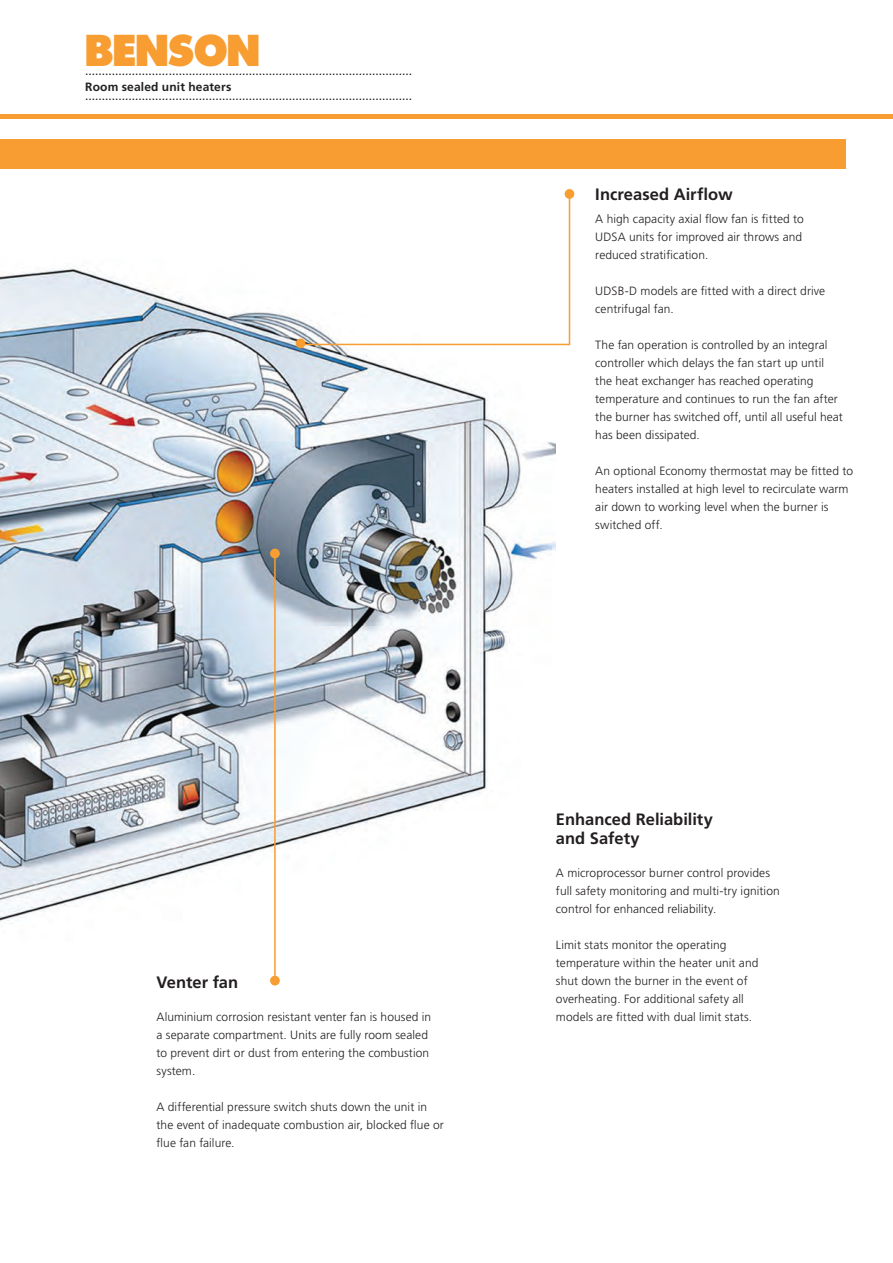
<style>
.page{position:relative;width:893px;height:1263px;background:#fff}
.page>*{position:absolute;margin:0;border:0;box-sizing:border-box;transform-origin:0 0}
.t1{font:700 expanded 46.8px "Futura P";letter-spacing:.005em;color:#f89d31}
.t2{font:700 16.5px "Frutiger LT Pro";color:#231f20}
.t3{font:300 12px/18px "Frutiger LT Pro";letter-spacing:.005em;color:#231f20}
.t4{font:12px "Frutiger LT Pro";color:#231f20}
.t5{font:700 12px "Frutiger LT Pro";letter-spacing:.01em;color:#231f20}
</style>
<div class="page">
<img style="left:0;top:268px;width:556px;height:654px">
<hr style="left:274px;top:553px;width:2px;height:428px;background:#f89d31">
<div style="left:270px;top:549px;width:10px;height:9px;background:#f89d31;border-radius:50%"></div>
<div style="left:0;top:139px;width:845px;height:30px;background:#f89d31"></div>
<div style="left:270px;top:976px;width:10px;height:9px;background:#f89d31;border-radius:50%"></div>
<hr style="left:301px;top:344px;width:268px;height:1px;background:#f89d31">
<div style="left:296px;top:338px;width:9px;height:10px;background:#f89d31;border-radius:50%"></div>
<hr style="left:569px;top:194px;width:1px;height:151px;background:#f89d31">
<div style="left:565px;top:189px;width:9px;height:10px;background:#f89d31;border-radius:50%"></div>
<hr style="left:0;top:114px;width:893px;height:4px;background:#f89d31">
<p class="t1" style="left:86px;top:27px;width:176px">BENSON</p>
<p class="t4" style="left:85px;top:64px;width:328px">..................................................................................................</p>
<p class="t4" style="left:85px;top:89px;width:328px">..................................................................................................</p>
<p class="t5" style="left:85px;top:80px;width:148px">Room sealed unit heaters</p>
<p class="t2" style="left:595px;top:185px;width:139px">Increased Airflow</p>
<p class="t3" style="left:595px;top:210px;width:210px">A high capacity axial flow fan is fitted to</p>
<p class="t3" style="left:595px;top:228px;width:208px">UDSA units for improved air throws and</p>
<p class="t3" style="left:595px;top:246px;width:115px">reduced stratification.</p>
<p class="t3" style="left:595px;top:282px;width:231px">UDSB-D models are fitted with a direct drive</p>
<p class="t3" style="left:595px;top:300px;width:80px">centrifugal fan.</p>
<p class="t3" style="left:595px;top:336px;width:234px">The fan operation is controlled by an integral</p>
<p class="t3" style="left:595px;top:354px;width:230px">controller which delays the fan start up until</p>
<p class="t3" style="left:595px;top:372px;width:220px">the heat exchanger has reached operating</p>
<p class="t3" style="left:595px;top:390px;width:244px">temperature and continues to run the fan after</p>
<p class="t3" style="left:595px;top:408px;width:249px">the burner has switched off, until all useful heat</p>
<p class="t3" style="left:595px;top:426px;width:106px">has been dissipated.</p>
<p class="t3" style="left:595px;top:462px;width:259px">An optional Economy thermostat may be fitted to heaters installed at high level to recirculate warm air down to working level when the burner is</p>
<p class="t3" style="left:595px;top:516px;width:69px">switched off.</p>
<p class="t2" style="left:157px;top:973px;width:83px">Venter fan</p>
<p class="t3" style="left:157px;top:1008px;width:276px">Aluminium corrosion resistant venter fan is housed in a separate compartment. Units are fully room sealed to prevent dirt or dust from entering the combustion system.</p>
<p class="t3" style="left:157px;top:1098px;width:289px">A differential pressure switch shuts down the unit in the event of inadequate combustion air, blocked flue or flue fan failure.</p>
<p class="t2" style="left:556px;top:809px;width:158px">Enhanced Reliability</p>
<p class="t2" style="left:556px;top:829px;width:85px">and Safety</p>
<p class="t3" style="left:556px;top:864px;width:216px">A microprocessor burner control provides</p>
<p class="t3" style="left:556px;top:882px;width:225px">full safety monitoring and multi-try ignition</p>
<p class="t3" style="left:556px;top:900px;width:162px">control for enhanced reliability.</p>
<p class="t3" style="left:556px;top:936px;width:172px">Limit stats monitor the operating</p>
<p class="t3" style="left:556px;top:954px;width:204px">temperature within the heater unit and</p>
<p class="t3" style="left:556px;top:972px;width:193px">shut down the burner in the event of</p>
<p class="t3" style="left:556px;top:990px;width:189px">overheating. For additional safety all</p>
<p class="t3" style="left:556px;top:1008px;width:198px">models are fitted with dual limit stats.</p>
</div>
